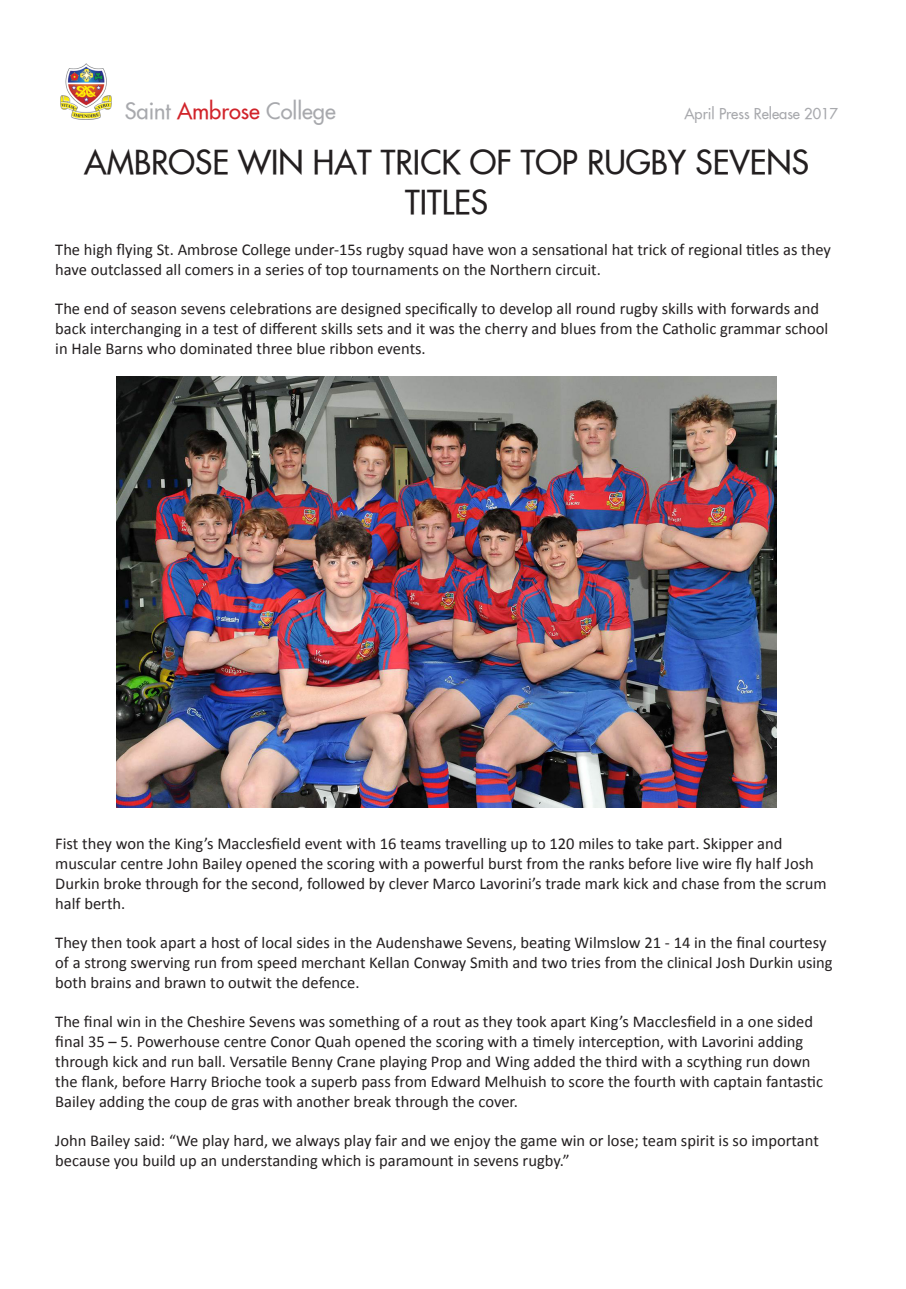
<style>
.page{position:relative;width:906px;height:1289px;background:#fff}
.page>*{position:absolute;margin:0;border:0;box-sizing:border-box;transform-origin:0 0}
.t1{font:33px/39.6px "Fusi Normal";color:#231f20;text-align:center}
.t2{font:22.5px "Fusi Normal";color:#a8a9ad}
.t3{font:16.5px/19.8px "Calibri";color:#231f20}
.t4{font:15px "Fusi Normal";color:#a8a9ad}
.s1{color:#d1232a}
</style>
<div class="page">
<img style="left:60px;top:63px;width:52px;height:57px">
<img style="left:117px;top:376px;width:659px;height:431px">
<p class="t2" style="left:125px;top:97px;width:212px">Saint <span class="s1">Ambrose</span> College</p>
<p class="t4" style="left:684px;top:104px;width:155px">April Press Release 2017</p>
<p class="t1" style="left:84px;top:142px;width:726px">AMBROSE WIN HAT TRICK OF TOP RUGBY SEVENS<br>TITLES</p>
<p class="t3" style="left:55px;top:239px;width:777px">The high flying St. Ambrose College under-15s rugby squad have won a sensational hat trick of regional titles as they have outclassed all comers in a series of top tournaments on the Northern circuit.</p>
<p class="t3" style="left:55px;top:299px;width:774px">The end of season sevens celebrations are designed specifically to develop all round rugby skills with forwards and back interchanging in a test of different skills sets and it was the cherry and blues from the Catholic grammar school in Hale Barns who dominated three blue ribbon events.</p>
<p class="t3" style="left:55px;top:833px;width:773px">Fist they won the King’s Macclesfield event with 16 teams travelling up to 120 miles to take part. Skipper and muscular centre John Bailey opened the scoring with a powerful burst from the ranks before live wire fly half Josh Durkin broke through for the second, followed by clever Marco Lavorini’s trade mark kick and chase from the scrum half berth.</p>
<p class="t3" style="left:55px;top:932px;width:779px">They then took apart a host of local sides in the Audenshawe Sevens, beating Wilmslow 21 - 14 in the final courtesy of a strong swerving run from speed merchant Kellan Conway Smith and two tries from the clinical Josh Durkin using both brains and brawn to outwit the defence.</p>
<p class="t3" style="left:55px;top:1012px;width:769px">The final win in the Cheshire Sevens was something of a rout as they took apart King’s Macclesfield in a one sided final 35 – 5. Powerhouse centre Conor Quah opened the scoring with a timely interception, with Lavorini adding through kick and run ball. Versatile Benny Crane playing Prop and Wing added the third with a scything run down the flank, before Harry Brioche took a superb pass from Edward Melhuish to score the fourth with captain fantastic Bailey adding the coup de gras with another break through the cover.</p>
<p class="t3" style="left:55px;top:1130px;width:765px">John Bailey said: “We play hard, we always play fair and we enjoy the game win or lose; team spirit is so important because you build up an understanding which is paramount in sevens rugby.”</p>
</div>
